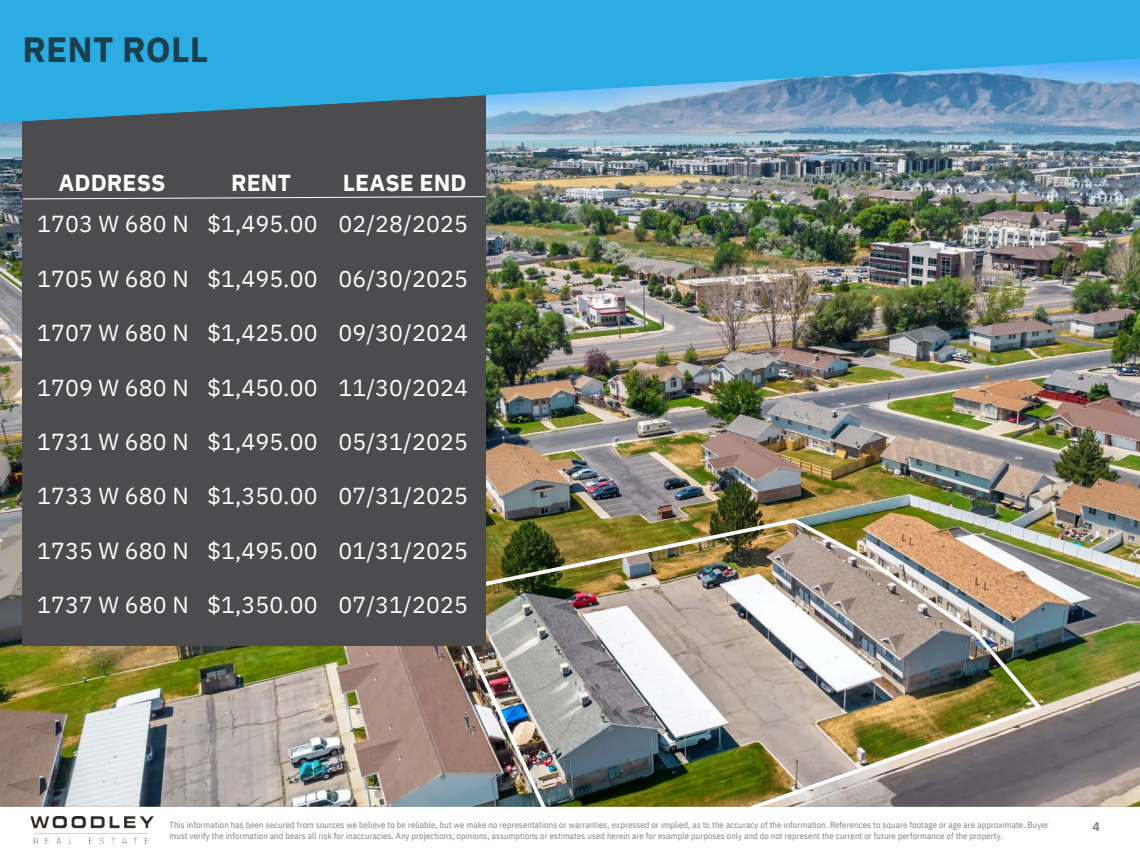
<style>
.page{position:relative;width:1140px;height:858px;background:#fff}
.page>*{position:absolute;margin:0;border:0;box-sizing:border-box;transform-origin:0 0}
.t1{font:700 35px "IBM Plex Sans";letter-spacing:.005em;color:#1a404d}
.t2{font:23.12px "IBM Plex Sans";letter-spacing:.005em;color:#fff}
.t3{font:700 23.12px "IBM Plex Sans";letter-spacing:.005em;color:#fff}
.t4{font:700 12.5px "IBM Plex Sans";color:#7f7f7f}
.t5{font:8.75px/10.2px "IBM Plex Sans Cond";letter-spacing:.015em;color:#7f7f7f}
</style>
<div class="page">
<img style="left:0;top:126px;width:1139px;height:681px">
<img style="left:438px;top:515px;width:606px;height:292px">
<div style="left:22px;top:40px;width:464px;height:605px;background:#4c4c4e"></div>
<img style="left:30px;top:816px;width:124px;height:27px">
<svg style="left:0;top:0;width:1139px;height:126px;background:#3ea3d3"></svg>
<svg style="left:23px;top:196px;width:463px;height:4px"></svg>
<h1 class="t1" style="left:22px;top:22px;width:187px">RENT ROLL</h1>
<h2 class="t3" style="left:59px;top:164px;width:109px">ADDRESS</h2>
<h2 class="t3" style="left:231px;top:164px;width:62px">RENT</h2>
<h2 class="t3" style="left:343px;top:164px;width:125px">LEASE END</h2>
<h2 class="t2" style="left:37px;top:207px;width:153px">1703 W 680 N</h2>
<h2 class="t2" style="left:37px;top:261px;width:153px">1705 W 680 N</h2>
<h2 class="t2" style="left:37px;top:315px;width:153px">1707 W 680 N</h2>
<h2 class="t2" style="left:37px;top:370px;width:153px">1709 W 680 N</h2>
<h2 class="t2" style="left:37px;top:424px;width:153px">1731 W 680 N</h2>
<h2 class="t2" style="left:37px;top:478px;width:153px">1733 W 680 N</h2>
<h2 class="t2" style="left:37px;top:533px;width:153px">1735 W 680 N</h2>
<h2 class="t2" style="left:37px;top:587px;width:153px">1737 W 680 N</h2>
<h2 class="t2" style="left:207px;top:207px;width:112px">$1,495.00</h2>
<h2 class="t2" style="left:207px;top:261px;width:112px">$1,495.00</h2>
<h2 class="t2" style="left:207px;top:315px;width:112px">$1,425.00</h2>
<h2 class="t2" style="left:207px;top:370px;width:112px">$1,450.00</h2>
<h2 class="t2" style="left:207px;top:424px;width:112px">$1,495.00</h2>
<h2 class="t2" style="left:207px;top:478px;width:112px">$1,350.00</h2>
<h2 class="t2" style="left:207px;top:533px;width:112px">$1,495.00</h2>
<h2 class="t2" style="left:207px;top:587px;width:112px">$1,350.00</h2>
<h2 class="t2" style="left:338px;top:207px;width:131px">02/28/2025</h2>
<h2 class="t2" style="left:338px;top:261px;width:131px">06/30/2025</h2>
<h2 class="t2" style="left:338px;top:315px;width:131px">09/30/2024</h2>
<h2 class="t2" style="left:338px;top:370px;width:131px">11/30/2024</h2>
<h2 class="t2" style="left:338px;top:424px;width:131px">05/31/2025</h2>
<h2 class="t2" style="left:338px;top:478px;width:131px">07/31/2025</h2>
<h2 class="t2" style="left:338px;top:533px;width:131px">01/31/2025</h2>
<h2 class="t2" style="left:338px;top:587px;width:131px">07/31/2025</h2>
<p class="t5" style="left:169px;top:819px;width:880px">This information has been secured from sources we believe to be reliable, but we make no representations or warranties, expressed or implied, as to the accuracy of the information. References to square footage or age are approximate. Buyer must verify the information and bears all risk for inaccuracies. Any projections, opinions, assumptions or estimates used herein are for example purposes only and do not represent the current or future performance of the property.</p>
<h3 class="t4" style="left:1092px;top:817px;width:9px">4</h3>
</div>
